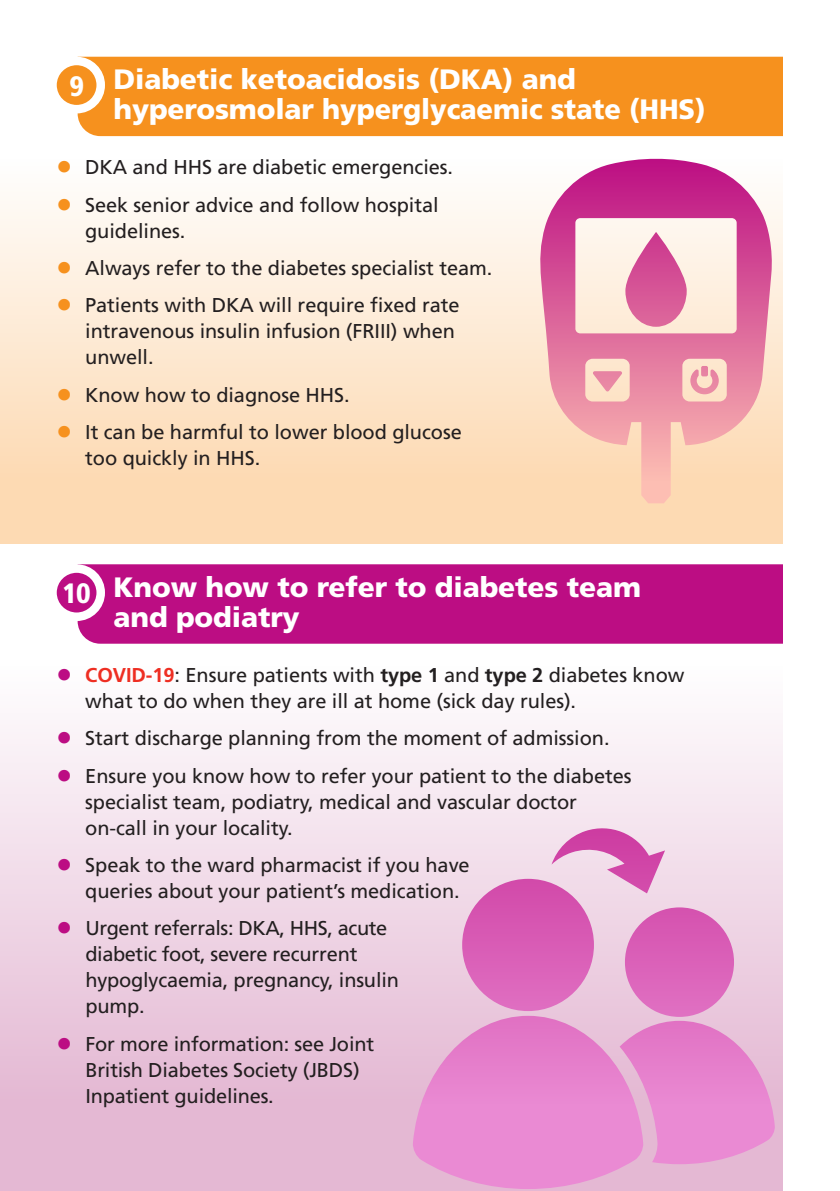
<style>
.page{position:relative;width:840px;height:1191px;background:#fff}
.page>*{position:absolute;margin:0;border:0;box-sizing:border-box;transform-origin:0 0}
.t1{font:900 28px/30px "Frutiger";letter-spacing:-.005em;color:#fff}
.t2{font:900 condensed 28px "Frutiger";color:#fff}
.t3{font:20px/26px "Frutiger";letter-spacing:-.005em;color:#231f20}
.s1{color:#f6911e}
.s2{color:#bc0d83}
.s3{font-weight:700;color:#ee2e22}
.s4{font-weight:700}
</style>
<div class="page">
<div style="left:0;top:159px;width:782px;height:385px;background:linear-gradient(to bottom,#fefdfc,#fdd5a9)"></div>
<div style="left:0;top:666px;width:782px;height:525px;background:linear-gradient(to bottom,#fefcfd,#e0aecd)"></div>
<div style="left:78px;top:57px;width:704px;height:79px;background:#f6911e"></div>
<div style="left:78px;top:564px;width:704px;height:79px;background:#bc0d83"></div>
<div style="left:52px;top:61px;width:49px;height:48px;background:#f6911e;border-radius:50%"></div>
<div style="left:48px;top:57px;width:57px;height:56px;border:9px solid #fff;border-radius:50%"></div>
<svg style="left:52px;top:568px;width:49px;height:49px"></svg>
<div style="left:48px;top:564px;width:57px;height:57px;border:9px solid #fff;border-radius:50%"></div>
<div style="left:624px;top:907px;width:109px;height:110px;background:linear-gradient(to bottom,#d554b0,#e070c2);border-radius:50%"></div>
<svg style="left:643px;top:1020px;width:131px;height:144px;background:#e790d0"></svg>
<svg style="left:551px;top:826px;width:113px;height:67px;background:#e4a2cf"></svg>
<div style="left:462px;top:879px;width:131px;height:132px;background:linear-gradient(to bottom,#d24aaa,#df6fc1);border-radius:50%"></div>
<svg style="left:412px;top:1015px;width:231px;height:174px;background:#e791d1"></svg>
<svg style="left:538px;top:158px;width:235px;height:345px;background:#eba4b5"></svg>
<h1 class="t2" style="left:69px;top:69px;width:16px">9</h1>
<h1 class="t1" style="left:113px;top:64px;width:593px">Diabetic ketoacidosis (DKA) and hyperosmolar hyperglycaemic state (HHS)</h1>
<p class="t3" style="left:57px;top:154px;width:397px"><span class="s1">●</span> DKA and HHS are diabetic emergencies.</p>
<p class="t3" style="left:85px;top:192px;width:355px;text-indent:-28px"><span class="s1">●</span> Seek senior advice and follow hospital guidelines.</p>
<p class="t3" style="left:57px;top:255px;width:437px"><span class="s1">●</span> Always refer to the diabetes specialist team.</p>
<p class="t3" style="left:85px;top:292px;width:375px;text-indent:-28px"><span class="s1">●</span> Patients with DKA will require fixed rate intravenous insulin infusion (FRIII) when unwell.</p>
<p class="t3" style="left:57px;top:382px;width:294px"><span class="s1">●</span> Know how to diagnose HHS.</p>
<p class="t3" style="left:85px;top:419px;width:378px;text-indent:-28px"><span class="s1">●</span> It can be harmful to lower blood glucose too quickly in HHS.</p>
<h1 class="t2" style="left:62px;top:576px;width:30px">10</h1>
<h1 class="t1" style="left:113px;top:572px;width:529px">Know how to refer to diabetes team and podiatry</h1>
<p class="t3" style="left:85px;top:662px;width:600px;text-indent:-28px"><span class="s2">●</span> <span class="s3">COVID-19</span>: Ensure patients with <span class="s4">type 1</span> and <span class="s4">type 2</span> diabetes know what to do when they are ill at home (sick day rules).</p>
<p class="t3" style="left:57px;top:725px;width:554px"><span class="s2">●</span> Start discharge planning from the moment of admission.</p>
<p class="t3" style="left:85px;top:762px;width:547px;text-indent:-28px"><span class="s2">●</span> Ensure you know how to refer your patient to the diabetes specialist team, podiatry, medical and vascular doctor on-call in your locality.</p>
<p class="t3" style="left:85px;top:852px;width:385px;text-indent:-28px"><span class="s2">●</span> Speak to the ward pharmacist if you have queries about your patient’s medication.</p>
<p class="t3" style="left:85px;top:915px;width:315px;text-indent:-28px"><span class="s2">●</span> Urgent referrals: DKA, HHS, acute diabetic foot, severe recurrent hypoglycaemia, pregnancy, insulin pump.</p>
<p class="t3" style="left:85px;top:1030px;width:290px;text-indent:-28px"><span class="s2">●</span> For more information: see Joint<br>British Diabetes Society (JBDS)<br>Inpatient guidelines.</p>
</div>
